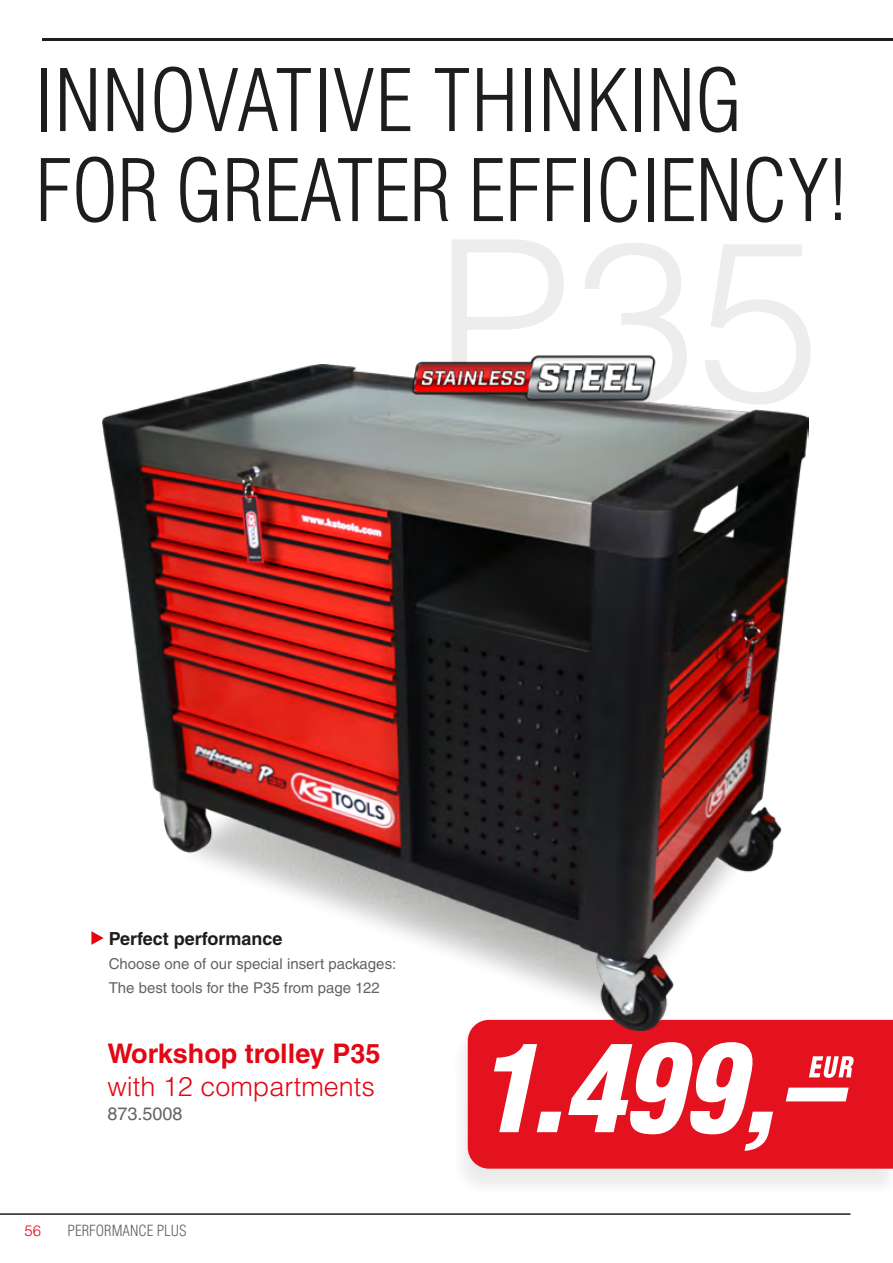
<style>
.page{position:relative;width:893px;height:1263px;background:#fff}
.page>*{position:absolute;margin:0;border:0;box-sizing:border-box;transform-origin:0 0}
.CB_AF_TABELLENTEXT{font:italic 900 condensed 120px "Helvetica LT Std";color:#fff}
.CB_AF_TABELLENTEXT-2{font:300 condensed 84px/90px "Helvetica LT Std";letter-spacing:-.01em;color:#1d1d1b}
.CB_AF_TABELLENTEXT-3{font:700 27px/32.4px "Helvetica LT Std";color:#e30613}
.CB_AF_TABELLENTEXT-4{font:700 18px "Helvetica LT Std";color:#1d1d1b}
.CB_AF_TABELLENTEXT-5{font:18px "Helvetica LT Std";color:#646363}
.CB_AF_TABELLENTEXT-6{font:15px/24px "Helvetica LT Std";color:#646363}
.t1{font:300 condensed 15px "Helvetica LT Std";color:#646363}
.t2{font:300 15px "Helvetica LT Std";color:#e30613}
.s1{font-weight:300}
</style>
<div class="page">
<hr style="left:43px;top:38px;width:850px;height:2px;background:#1d1d1b">
<hr style="left:0;top:1213px;width:850px;height:2px;background:#1d1d1b">
<div style="left:449px;top:1022px;width:444px;height:177px;background:#f6f6f6"></div>
<div style="left:468px;top:1020px;width:425px;height:149px;background:#e4121f"></div>
<svg style="left:786px;top:1056px;width:68px;height:45px"></svg>
<img style="left:103px;top:365px;width:705px;height:665px">
<svg style="left:91px;top:931px;width:13px;height:14px"></svg>
<img style="left:378px;top:355px;width:310px;height:66px">
<p class="CB_AF_TABELLENTEXT-2" style="left:35px;top:55px;width:814px">INNOVATIVE THINKING<br>FOR GREATER EFFICIENCY!</p>
<p class="CB_AF_TABELLENTEXT-4" style="left:109px;top:927px;width:175px">Perfect performance</p>
<p class="CB_AF_TABELLENTEXT-6" style="left:109px;top:951px;width:289px">Choose one of our special insert packages:<br>The best tools for the P35 from page 122</p>
<p class="CB_AF_TABELLENTEXT-3" style="left:107px;top:1037px;width:275px">Workshop trolley P35 <span class="s1">with 12 compartments</span></p>
<p class="CB_AF_TABELLENTEXT-5" style="left:107px;top:1103px;width:77px">873.5008</p>
<p class="t2" style="left:24px;top:1221px;width:18px">56</p>
<p class="t1" style="left:68px;top:1221px;width:121px">PERFORMANCE PLUS</p>
<p class="CB_AF_TABELLENTEXT" style="left:476px;top:1012px;width:304px">1.499,</p>
</div>
